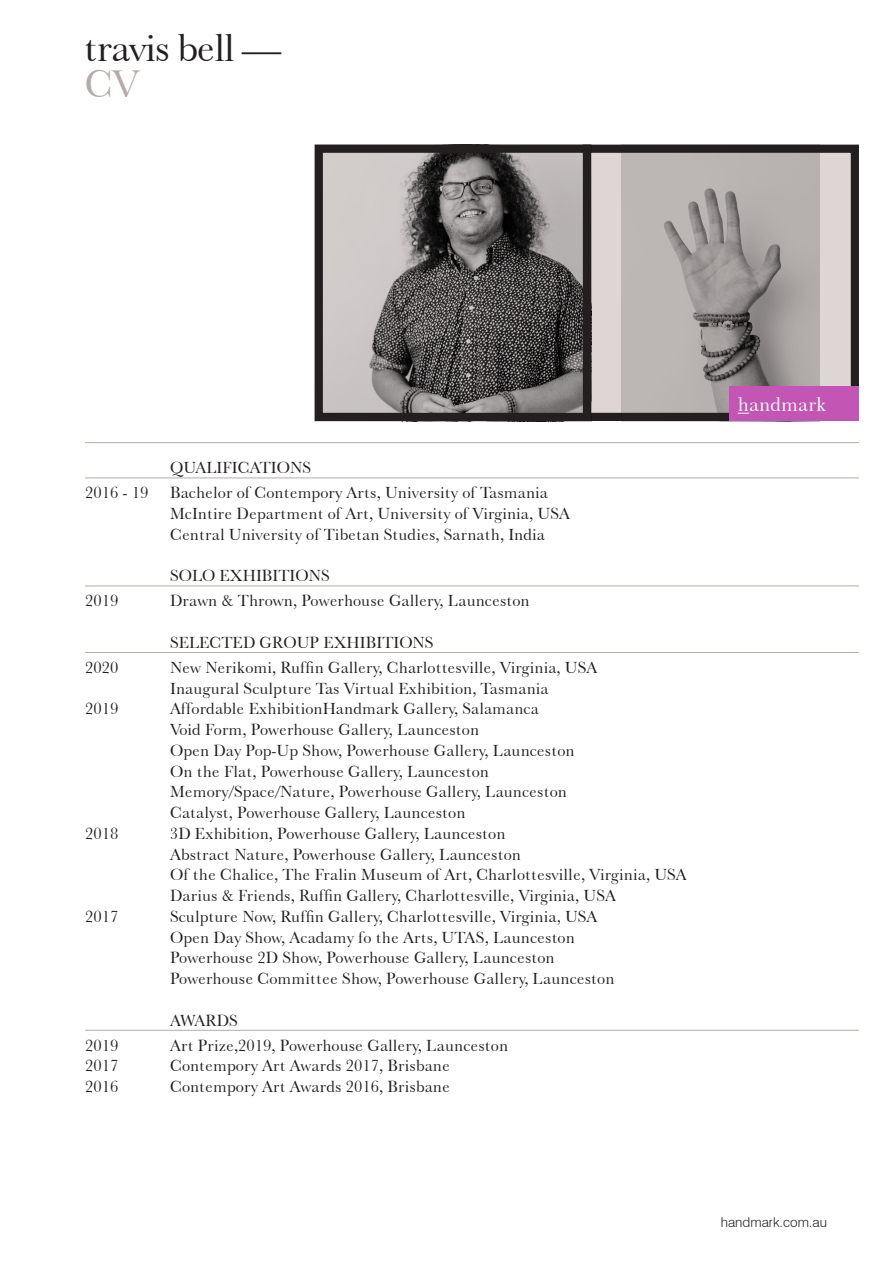
<style>
.page{position:relative;width:893px;height:1263px;background:#fff}
.page>*{position:absolute;margin:0;border:0;box-sizing:border-box;transform-origin:0 0}
.ARTIST_NAME{font:39.6px "Baskerville No 2 BT";letter-spacing:-.04em;color:#231f20}
.EXHIBITION_TITLE{font:39.6px "Baskerville No 2 BT";color:#b6aca7}
.t1{font:20.25px "Baskerville No 2 BT";color:#fff}
.CV_LISTINGS{font:16.5px "Baskerville No 2 BT";color:#231f20}
.CV_HEADINGS{font:16.5px "Baskerville No 2 BT";color:#231f20}
.t2{font:300 13.5px "Swiss 721 BT";color:#231f20}
</style>
<div class="page">
<div style="left:587px;top:149px;width:268px;height:268px;background:#ddd6d4"></div>
<img style="left:622px;top:154px;width:198px;height:258px">
<div style="left:583px;top:145px;width:276px;height:276px;border:8px solid #231f20"></div>
<img style="left:324px;top:154px;width:258px;height:258px">
<div style="left:315px;top:145px;width:276px;height:276px;border:8px solid #231f20"></div>
<hr style="left:85px;top:477px;width:774px;height:1px;background:#b6aca7">
<hr style="left:85px;top:586px;width:774px;height:1px;background:#b6aca7">
<hr style="left:85px;top:652px;width:774px;height:1px;background:#b6aca7">
<hr style="left:85px;top:1030px;width:774px;height:1px;background:#b6aca7">
<hr style="left:85px;top:442px;width:774px;height:1px;background:#b6aca7">
<div style="left:730px;top:387px;width:129px;height:34px;background:#c355b4"></div>
<p class="ARTIST_NAME" style="left:84px;top:23px;width:199px">travis bell —</p>
<p class="EXHIBITION_TITLE" style="left:85px;top:59px;width:56px">CV</p>
<p class="CV_HEADINGS" style="left:170px;top:457px;width:142px">QUALIFICATIONS</p>
<p class="CV_LISTINGS" style="left:85px;top:482px;width:65px">2016 - 19</p>
<p class="CV_LISTINGS" style="left:170px;top:482px;width:380px">Bachelor of Contempory Arts, University of Tasmania</p>
<p class="CV_LISTINGS" style="left:170px;top:503px;width:401px">McIntire Department of Art, University of Virginia, USA</p>
<p class="CV_LISTINGS" style="left:170px;top:524px;width:376px">Central University of Tibetan Studies, Sarnath, India</p>
<p class="CV_HEADINGS" style="left:170px;top:565px;width:161px">SOLO EXHIBITIONS</p>
<p class="CV_LISTINGS" style="left:85px;top:590px;width:35px">2019</p>
<p class="CV_LISTINGS" style="left:170px;top:590px;width:361px">Drawn &amp; Thrown, Powerhouse Gallery, Launceston</p>
<p class="CV_HEADINGS" style="left:170px;top:632px;width:265px">SELECTED GROUP EXHIBITIONS</p>
<p class="CV_LISTINGS" style="left:85px;top:657px;width:35px">2020</p>
<p class="CV_LISTINGS" style="left:170px;top:657px;width:429px">New Nerikomi, Ruffin Gallery, Charlottesville, Virginia, USA</p>
<p class="CV_LISTINGS" style="left:170px;top:678px;width:380px">Inaugural Sculpture Tas Virtual Exhibition, Tasmania</p>
<p class="CV_LISTINGS" style="left:85px;top:698px;width:35px">2019</p>
<p class="CV_LISTINGS" style="left:170px;top:698px;width:370px">Affordable ExhibitionHandmark Gallery, Salamanca</p>
<p class="CV_LISTINGS" style="left:170px;top:719px;width:311px">Void Form, Powerhouse Gallery, Launceston</p>
<p class="CV_LISTINGS" style="left:170px;top:740px;width:406px">Open Day Pop-Up Show, Powerhouse Gallery, Launceston</p>
<p class="CV_LISTINGS" style="left:170px;top:761px;width:320px">On the Flat, Powerhouse Gallery, Launceston</p>
<p class="CV_LISTINGS" style="left:170px;top:781px;width:398px">Memory/Space/Nature, Powerhouse Gallery, Launceston</p>
<p class="CV_LISTINGS" style="left:170px;top:802px;width:297px">Catalyst, Powerhouse Gallery, Launceston</p>
<p class="CV_LISTINGS" style="left:85px;top:823px;width:35px">2018</p>
<p class="CV_LISTINGS" style="left:170px;top:823px;width:337px">3D Exhibition, Powerhouse Gallery, Launceston</p>
<p class="CV_LISTINGS" style="left:170px;top:844px;width:352px">Abstract Nature, Powerhouse Gallery, Launceston</p>
<p class="CV_LISTINGS" style="left:170px;top:864px;width:518px">Of the Chalice, The Fralin Museum of Art, Charlottesville, Virginia, USA</p>
<p class="CV_LISTINGS" style="left:170px;top:885px;width:447px">Darius &amp; Friends, Ruffin Gallery, Charlottesville, Virginia, USA</p>
<p class="CV_LISTINGS" style="left:85px;top:906px;width:35px">2017</p>
<p class="CV_LISTINGS" style="left:170px;top:906px;width:429px">Sculpture Now, Ruffin Gallery, Charlottesville, Virginia, USA</p>
<p class="CV_LISTINGS" style="left:170px;top:927px;width:406px">Open Day Show, Acadamy fo the Arts, UTAS, Launceston</p>
<p class="CV_LISTINGS" style="left:170px;top:948px;width:386px">Powerhouse 2D Show, Powerhouse Gallery, Launceston</p>
<p class="CV_LISTINGS" style="left:170px;top:968px;width:446px">Powerhouse Committee Show, Powerhouse Gallery, Launceston</p>
<p class="CV_HEADINGS" style="left:170px;top:1010px;width:69px">AWARDS</p>
<p class="CV_LISTINGS" style="left:85px;top:1035px;width:35px">2019</p>
<p class="CV_LISTINGS" style="left:170px;top:1035px;width:340px">Art Prize,2019, Powerhouse Gallery, Launceston</p>
<p class="CV_LISTINGS" style="left:85px;top:1056px;width:35px">2017</p>
<p class="CV_LISTINGS" style="left:170px;top:1056px;width:281px">Contempory Art Awards 2017, Brisbane</p>
<p class="CV_LISTINGS" style="left:85px;top:1076px;width:35px">2016</p>
<p class="CV_LISTINGS" style="left:170px;top:1076px;width:281px">Contempory Art Awards 2016, Brisbane</p>
<p class="t1" style="left:738px;top:391px;width:90px">handmark</p>
<p class="t2" style="left:721px;top:1214px;width:108px">handmark.com.au</p>
</div>
